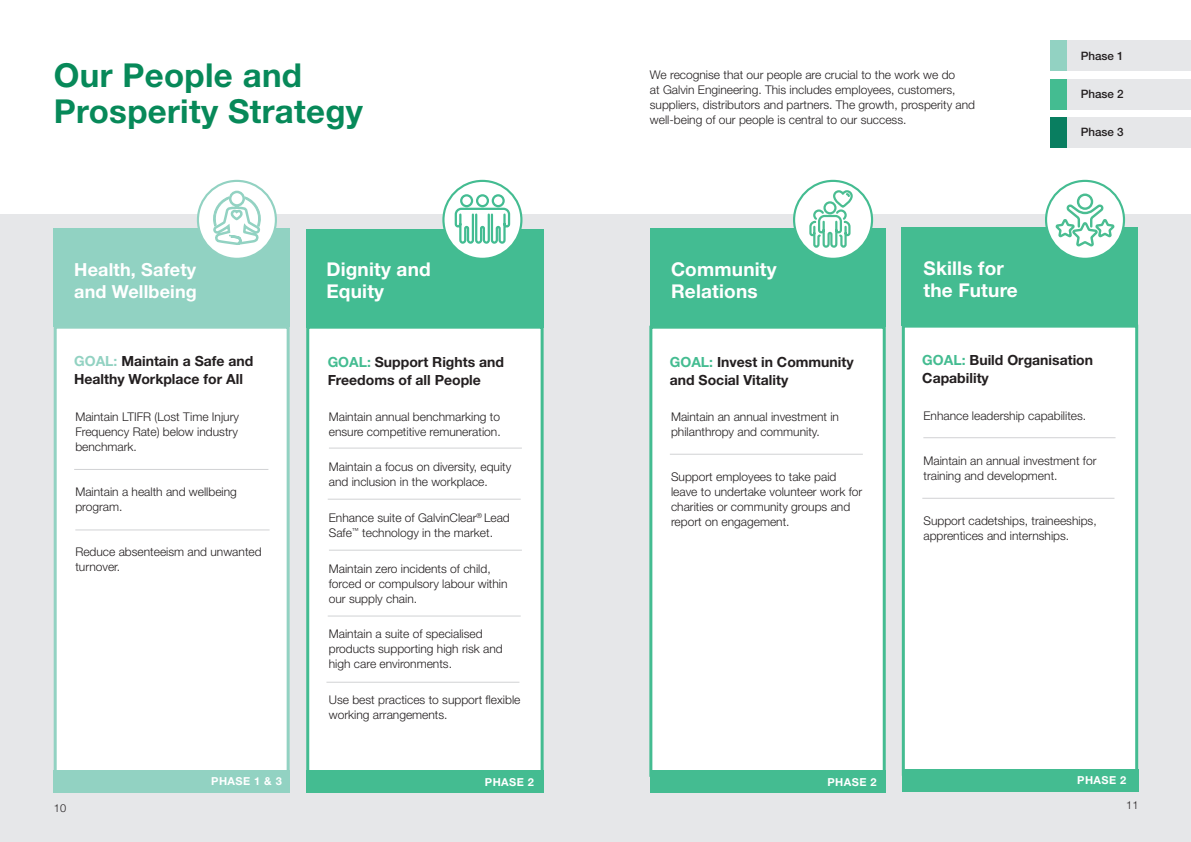
<style>
.page{position:relative;width:1191px;height:842px;background:#fff}
.page>*{position:absolute;margin:0;border:0;box-sizing:border-box;transform-origin:0 0}
.t1{font:700 33px/36px "Helvetica Neue LT Std";letter-spacing:.01em;color:#078959}
.t2{font:700 19px/22px "Helvetica Neue LT Std";letter-spacing:.01em;color:#fff}
.t3{font:700 18px/22px "Helvetica Neue LT Std";letter-spacing:.01em;color:#fff}
.t4{font:700 14px/18px "Helvetica Neue LT Std";color:#231f20}
.t5{font:300 12px/15px "Helvetica Neue LT Std";color:#231f20}
.t6{font:500 11.6px "Helvetica Neue LT Std";color:#231f20}
.t7{font:700 11px "Helvetica Neue LT Std";letter-spacing:.04em;color:#fff}
.t8{font:300 11px "Helvetica Neue LT Std";color:#231f20}
.s1{color:#92d2c2}
.s2{color:#44bc91}
</style>
<div class="page">
<div style="left:0;top:215px;width:1191px;height:627px;background:#e6e7e9"></div>
<div style="left:306px;top:326px;width:237px;height:451px;background:#fff;border:3px solid #44bc91"></div>
<div style="left:306px;top:229px;width:237px;height:99px;background:#43bc92"></div>
<div style="left:650px;top:228px;width:235px;height:99px;background:#43bc92"></div>
<div style="left:901px;top:227px;width:237px;height:99px;background:#44bc91"></div>
<div style="left:649px;top:326px;width:236px;height:451px;background:#fff;border:3px solid #44bc91"></div>
<div style="left:794px;top:181px;width:78px;height:78px;background:#fff;border-radius:50%"></div>
<div style="left:793px;top:180px;width:80px;height:80px;border:2px solid #44bc91;border-radius:50%"></div>
<svg style="left:443px;top:181px;width:78px;height:78px;fill:#fff"></svg>
<div style="left:442px;top:180px;width:80px;height:80px;border:2px solid #44bc91;border-radius:50%"></div>
<hr style="left:329px;top:448px;width:193px;height:1px;background:#d1d2d4">
<hr style="left:328px;top:499px;width:193px;height:1px;background:#d1d2d4">
<hr style="left:329px;top:550px;width:193px;height:1px;background:#d1d2d4">
<hr style="left:328px;top:615px;width:193px;height:1px;background:#d1d2d4">
<hr style="left:326px;top:682px;width:193px;height:1px;background:#d1d2d4">
<div style="left:306px;top:770px;width:237px;height:23px;background:#44bc91"></div>
<div style="left:650px;top:770px;width:235px;height:23px;background:#44bc91"></div>
<div style="left:902px;top:325px;width:236px;height:451px;background:#fff;border:3px solid #44bc91"></div>
<svg style="left:1046px;top:181px;width:78px;height:78px"></svg>
<div style="left:1045px;top:180px;width:80px;height:80px;border:2px solid #44bc91;border-radius:50%"></div>
<div style="left:902px;top:769px;width:236px;height:23px;background:#44bc91"></div>
<hr style="left:670px;top:454px;width:193px;height:1px;background:#d1d2d4">
<hr style="left:923px;top:437px;width:192px;height:1px;background:#d1d2d4">
<hr style="left:922px;top:498px;width:192px;height:1px;background:#d1d2d4">
<div style="left:54px;top:228px;width:236px;height:99px;background:#91d2c2"></div>
<div style="left:54px;top:326px;width:236px;height:451px;background:#fff;border:3px solid #92d2c2"></div>
<svg style="left:198px;top:181px;width:78px;height:78px"></svg>
<hr style="left:74px;top:469px;width:194px;height:1px;background:#d1d2d4">
<hr style="left:75px;top:529px;width:194px;height:1px;background:#d1d2d4">
<div style="left:53px;top:770px;width:237px;height:23px;background:#92d2c2"></div>
<svg style="left:211px;top:179px;width:52px;height:80px"></svg>
<svg style="left:808px;top:189px;width:45px;height:60px"></svg>
<svg style="left:1053px;top:192px;width:63px;height:57px"></svg>
<svg style="left:453px;top:193px;width:58px;height:52px"></svg>
<div style="left:1067px;top:117px;width:124px;height:31px;background:#e6e7e9"></div>
<div style="left:1067px;top:79px;width:124px;height:30px;background:#e6e7e9"></div>
<div style="left:1067px;top:40px;width:124px;height:31px;background:#e6e7e9"></div>
<div style="left:1050px;top:40px;width:17px;height:31px;background:#92d2c2"></div>
<div style="left:1050px;top:79px;width:17px;height:30px;background:#44bc91"></div>
<div style="left:1050px;top:117px;width:17px;height:30px;background:#097e60"></div>
<h1 class="t1" style="left:54px;top:57px;width:311px">Our People and<br>Prosperity Strategy</h1>
<p class="t5" style="left:650px;top:67px;width:327px">We recognise that our people are crucial to the work we do<br>at Galvin Engineering. This includes employees, customers, suppliers, distributors and partners. The growth, prosperity and well‑being of our people is central to our success.</p>
<h3 class="t3" style="left:74px;top:258px;width:124px">Health, Safety and Wellbeing</h3>
<h2 class="t2" style="left:326px;top:258px;width:106px">Dignity and<br>Equity</h2>
<h2 class="t2" style="left:671px;top:258px;width:107px">Community<br>Relations</h2>
<h2 class="t2" style="left:923px;top:257px;width:96px">Skills for the Future</h2>
<p class="t6" style="left:1080px;top:49px;width:44px">Phase 1</p>
<p class="t6" style="left:1080px;top:87px;width:44px">Phase 2</p>
<p class="t6" style="left:1080px;top:125px;width:44px">Phase 3</p>
<p class="t4" style="left:74px;top:351px;width:181px"><span class="s1">GOAL:</span> Maintain a Safe and<br>Healthy Workplace for All</p>
<p class="t4" style="left:328px;top:353px;width:178px"><span class="s2">GOAL:</span> Support Rights and<br>Freedoms of all People</p>
<p class="t4" style="left:670px;top:353px;width:185px"><span class="s2">GOAL:</span> Invest in Community and Social Vitality</p>
<p class="t4" style="left:922px;top:350px;width:172px"><span class="s2">GOAL:</span> Build Organisation<br>Capability</p>
<p class="t5" style="left:75px;top:409px;width:165px;text-align:justify">Maintain LTIFR (Lost Time Injury Frequency Rate) below industry benchmark.</p>
<p class="t5" style="left:75px;top:484px;width:163px">Maintain a health and wellbeing program.</p>
<p class="t5" style="left:75px;top:544px;width:188px">Reduce absenteeism and unwanted turnover.</p>
<p class="t5" style="left:329px;top:409px;width:173px">Maintain annual benchmarking to ensure competitive remuneration.</p>
<p class="t5" style="left:329px;top:459px;width:184px">Maintain a focus on diversity, equity and inclusion in the workplace.</p>
<p class="t5" style="left:329px;top:510px;width:182px">Enhance suite of GalvinClear<sup>®</sup> Lead<br>Safe<sup>™</sup> technology in the market.</p>
<p class="t5" style="left:329px;top:561px;width:180px">Maintain zero incidents of child, forced or compulsory labour within our supply chain.</p>
<p class="t5" style="left:329px;top:626px;width:175px">Maintain a suite of specialised products supporting high risk and high care environments.</p>
<p class="t5" style="left:329px;top:692px;width:193px">Use best practices to support flexible working arrangements.</p>
<p class="t5" style="left:671px;top:409px;width:170px">Maintain an annual investment in philanthropy and community.</p>
<p class="t5" style="left:671px;top:469px;width:193px">Support employees to take paid leave to undertake volunteer work for charities or community groups and report on engagement.</p>
<p class="t5" style="left:923px;top:408px;width:164px">Enhance leadership capabilites.</p>
<p class="t5" style="left:923px;top:453px;width:174px">Maintain an annual investment for training and development.</p>
<p class="t5" style="left:923px;top:513px;width:175px">Support cadetships, traineeships, apprentices and internships.</p>
<p class="t7" style="left:211px;top:774px;width:72px">PHASE 1 &amp; 3</p>
<p class="t7" style="left:485px;top:775px;width:51px">PHASE 2</p>
<p class="t7" style="left:827px;top:775px;width:51px">PHASE 2</p>
<p class="t7" style="left:1077px;top:773px;width:51px">PHASE 2</p>
<p class="t8" style="left:54px;top:801px;width:14px">10</p>
<p class="t8" style="left:1126px;top:798px;width:14px">11</p>
</div>
